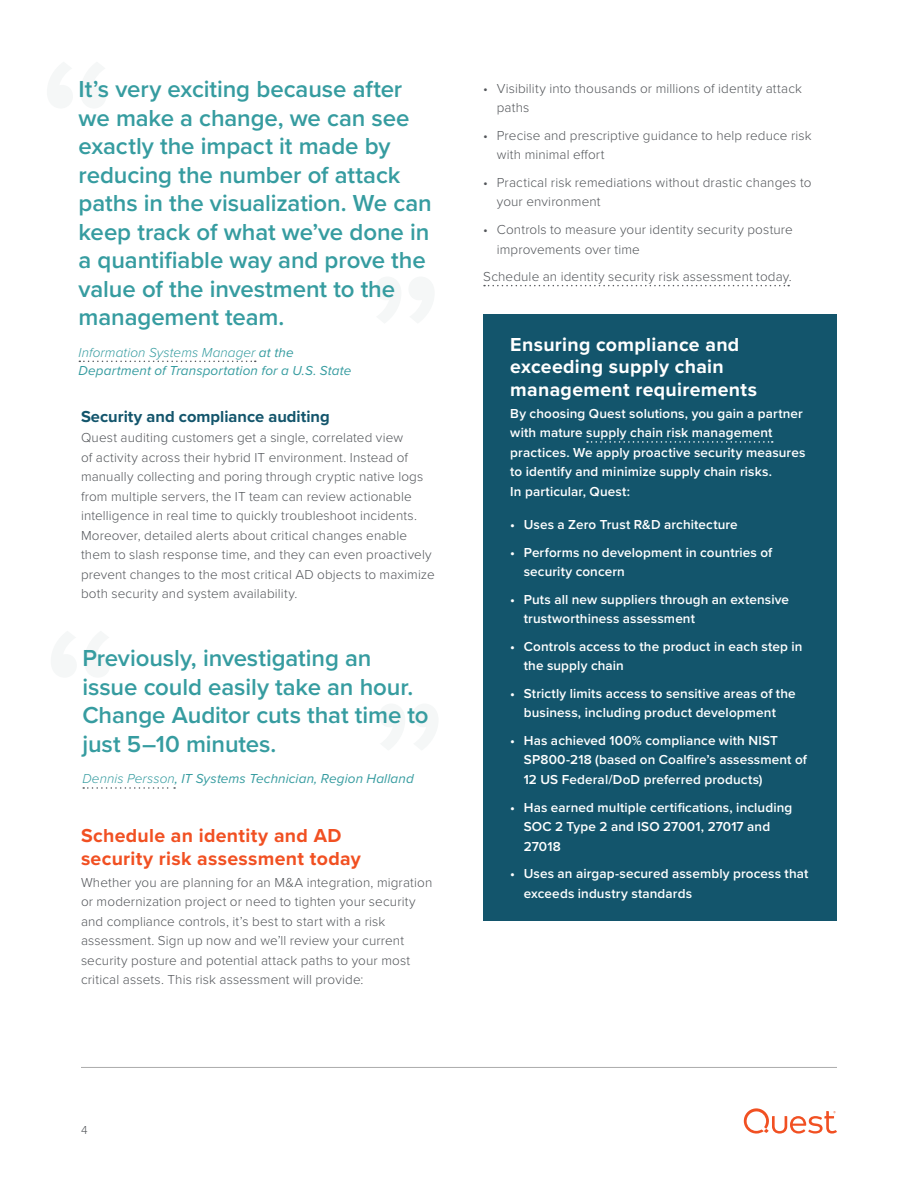
<style>
.page{position:relative;width:918px;height:1188px;background:#fff}
.page>*{position:absolute;margin:0;border:0;box-sizing:border-box;transform-origin:0 0}
.Quote-pure_blue{font:600 24px/28.5px "Proxima Nova";letter-spacing:-.005em;color:#369ca0}
.Benefits_Headline{font:700 19.5px/22.5px "Proxima Nova";letter-spacing:.015em;color:#fff}
.Section_Heading_1{font:700 19.5px/22.5px "Proxima Nova";letter-spacing:.015em;color:#f15022}
.Section_Heading_2{font:700 16.5px "Proxima Nova";color:#13556c}
.Body{font:300 13.5px/19.5px "Proxima Nova";letter-spacing:.01em;color:#53565a}
.Body-2{font:600 13.5px/19.5px "Proxima Nova";letter-spacing:.01em;color:#fff}
.Quote_Author{font:italic 13.5px/18px "Proxima Nova";letter-spacing:.005em;color:#369ca0}
.t1{font:300 12px "Proxima Nova";color:#53565a}
.s1{font-weight:300}
</style>
<div class="page">
<svg style="left:744px;top:1108px;width:93px;height:26px"></svg>
<hr style="left:81px;top:1067px;width:756px;height:1px;background:#ababab">
<svg style="left:484px;top:285px;width:305px;height:1px"></svg>
<svg style="left:79px;top:361px;width:177px;height:1px"></svg>
<svg style="left:83px;top:787px;width:92px;height:2px"></svg>
<div style="left:483px;top:314px;width:354px;height:607px;background:#13556c"></div>
<svg style="left:587px;top:441px;width:186px;height:2px"></svg>
<p class="Quote-pure_blue" style="left:79px;top:74px;width:355px">It’s very exciting because after we make a change, we can see exactly the impact it made by reducing the number of attack paths in the visualization. We can keep track of what we’ve done in a quantifiable way and prove the value of the investment to the management team.</p>
<p class="Quote_Author" style="left:79px;top:343px;width:274px"><span class="s1">Information Systems Manager</span> at the<br>Department of Transportation for a U.S. State</p>
<p class="Section_Heading_2" style="left:81px;top:404px;width:250px">Security and compliance auditing</p>
<p class="Body" style="left:81px;top:428px;width:355px">Quest auditing customers get a single, correlated view<br>of activity across their hybrid IT environment. Instead of manually collecting and poring through cryptic native logs from multiple servers, the IT team can review actionable intelligence in real time to quickly troubleshoot incidents.<br>Moreover, detailed alerts about critical changes enable them to slash response time, and they can even proactively prevent changes to the most critical AD objects to maximize both security and system availability.</p>
<p class="Quote-pure_blue" style="left:82px;top:644px;width:348px">Previously, investigating an issue could easily take an hour.<br>Change Auditor cuts that time to just 5–10 minutes.</p>
<p class="Quote_Author" style="left:82px;top:769px;width:333px"><span class="s1">Dennis Persson</span>, IT Systems Technician, Region Halland</p>
<p class="Section_Heading_1" style="left:81px;top:824px;width:281px">Schedule an identity and AD security risk assessment today</p>
<p class="Body" style="left:81px;top:872px;width:353px">Whether you are planning for an M&amp;A integration, migration or modernization project or need to tighten your security and compliance controls, it’s best to start with a risk assessment. Sign up now and we’ll review your current security posture and potential attack paths to your most critical assets. This risk assessment will provide:</p>
<p class="Body" style="left:497px;top:78px;width:307px;text-indent:-14px">• Visibility into thousands or millions of identity attack paths</p>
<p class="Body" style="left:497px;top:125px;width:316px;text-indent:-14px">• Precise and prescriptive guidance to help reduce risk with minimal effort</p>
<p class="Body" style="left:497px;top:172px;width:316px;text-indent:-14px">• Practical risk remediations without drastic changes to your environment</p>
<p class="Body" style="left:497px;top:219px;width:298px;text-indent:-14px">• Controls to measure your identity security posture improvements over time</p>
<p class="Body" style="left:483px;top:266px;width:310px">Schedule an identity security risk assessment today.</p>
<p class="Benefits_Headline" style="left:510px;top:333px;width:248px">Ensuring compliance and exceeding supply chain management requirements</p>
<p class="Body-2" style="left:510px;top:403px;width:297px">By choosing Quest solutions, you gain a partner with mature supply chain risk management practices. We apply proactive security measures to identify and minimize supply chain risks.<br>In particular, Quest:</p>
<p class="Body-2" style="left:510px;top:514px;width:229px">• Uses a Zero Trust R&amp;D architecture</p>
<p class="Body-2" style="left:524px;top:542px;width:250px;text-indent:-14px">• Performs no development in countries of security concern</p>
<p class="Body-2" style="left:524px;top:589px;width:267px;text-indent:-14px">• Puts all new suppliers through an extensive trustworthiness assessment</p>
<p class="Body-2" style="left:524px;top:636px;width:280px;text-indent:-14px">• Controls access to the product in each step in the supply chain</p>
<p class="Body-2" style="left:510px;top:683px;width:287px;text-align:center">• Strictly limits access to sensitive areas of the business, including product development</p>
<p class="Body-2" style="left:524px;top:730px;width:285px;text-indent:-14px">• Has achieved 100% compliance with NIST<br>SP800-218 (based on Coalfire’s assessment of<br>12 US Federal/DoD preferred products)</p>
<p class="Body-2" style="left:524px;top:797px;width:270px;text-indent:-14px">• Has earned multiple certifications, including<br>SOC 2 Type 2 and ISO 27001, 27017 and<br>27018</p>
<p class="Body-2" style="left:524px;top:863px;width:286px;text-indent:-14px">• Uses an airgap-secured assembly process that exceeds industry standards</p>
<p class="t1" style="left:81px;top:1121px;width:8px">4</p>
</div>
